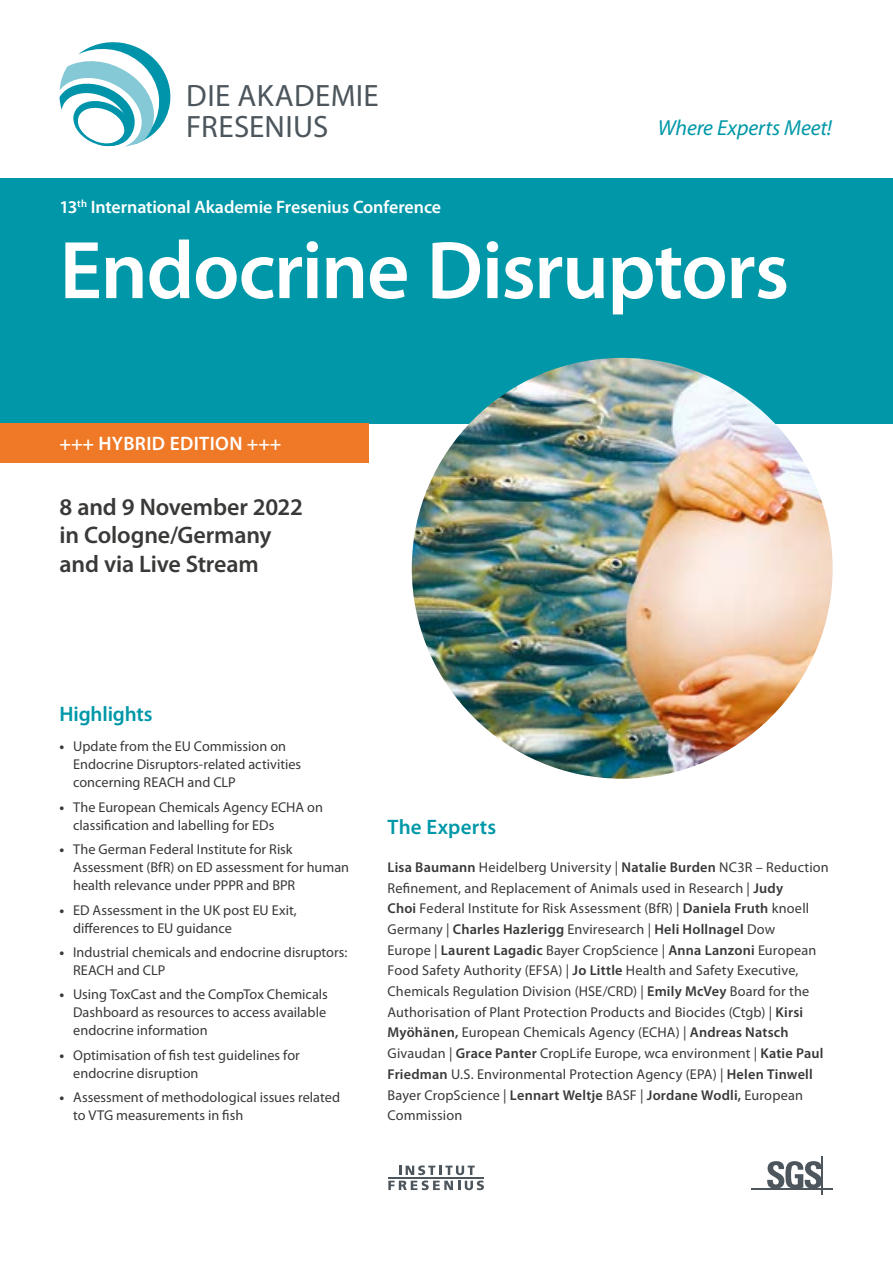
<style>
.page{position:relative;width:893px;height:1263px;background:#fff}
.page>*{position:absolute;margin:0;border:0;box-sizing:border-box;transform-origin:0 0}
.t1{font:600 82.5px "Myriad Pro";letter-spacing:-.02em;color:#fff}
.t2{font:31.05px/31px "Myriad Pro";letter-spacing:.01em;color:#4c565c}
.t3{font:600 24px/28.8px "Myriad Pro";letter-spacing:-.005em;color:#3a3938}
.t4{font:italic 21.75px "Myriad Pro";letter-spacing:-.005em;color:#0098a8}
.t5{font:600 21px "Myriad Pro";color:#0098a8}
.t6{font:600 19.5px "Myriad Pro";letter-spacing:.02em;color:#fff}
.t7{font:600 18px "Myriad Pro";letter-spacing:-.005em;color:#fff}
.t8{font:14.25px/20.7px "Myriad Pro";letter-spacing:.005em;color:#3a3938}
.s1{font-weight:700}
.s2{font-weight:600}
</style>
<div class="page">
<div style="left:0;top:178px;width:893px;height:245px;background:#0098a8"></div>
<svg style="left:60px;top:42px;width:111px;height:105px"></svg>
<svg style="left:388px;top:1165px;width:96px;height:25px"></svg>
<hr style="left:388px;top:1177px;width:96px;height:2px;background:#4c565c">
<svg style="left:767px;top:1161px;width:55px;height:27px"></svg>
<hr style="left:751px;top:1188px;width:81px;height:1px;background:#4c565c">
<hr style="left:822px;top:1157px;width:1px;height:38px;background:#4c565c">
<img style="left:412px;top:358px;width:421px;height:421px;border-radius:210px">
<div style="left:0;top:423px;width:369px;height:40px;background:#ef7926"></div>
<h2 class="t2" style="left:186px;top:79px;width:194px">DIE AKADEMIE<br>FRESENIUS</h2>
<p class="t7" style="left:60px;top:196px;width:383px">13<sup>th</sup> International Akademie Fresenius Conference</p>
<h3 class="t4" style="left:658px;top:114px;width:176px">Where Experts Meet!</h3>
<h1 class="t1" style="left:60px;top:218px;width:731px">Endocrine Disruptors</h1>
<h3 class="t6" style="left:60px;top:431px;width:223px">+++ HYBRID EDITION +++</h3>
<h3 class="t3" style="left:60px;top:491px;width:245px">8 and 9 November 2022 in Cologne/Germany and via Live Stream</h3>
<h3 class="t5" style="left:60px;top:700px;width:95px">Highlights</h3>
<p class="t8" style="left:73px;top:737px;width:230px;line-height:18px;text-indent:-14px"><span class="s1">•</span> Update from the EU Commission on<br>Endocrine Disruptors-related activities concerning REACH and CLP</p>
<p class="t8" style="left:73px;top:798px;width:251px;line-height:18px;text-indent:-14px"><span class="s1">•</span> The European Chemicals Agency ECHA on classification and labelling for EDs</p>
<p class="t8" style="left:73px;top:840px;width:277px;line-height:18px;text-indent:-14px"><span class="s1">•</span> The German Federal Institute for Risk<br>Assessment (BfR) on ED assessment for human health relevance under PPPR and BPR</p>
<p class="t8" style="left:73px;top:900px;width:225px;line-height:18px;text-indent:-14px"><span class="s1">•</span> ED Assessment in the UK post EU Exit, differences to EU guidance</p>
<p class="t8" style="left:73px;top:943px;width:276px;line-height:18px;text-indent:-14px"><span class="s1">•</span> Industrial chemicals and endocrine disruptors:<br>REACH and CLP</p>
<p class="t8" style="left:73px;top:985px;width:256px;line-height:18px;text-align:justify;text-indent:-14px"><span class="s1">•</span> Using ToxCast and the CompTox Chemicals Dashboard as resources to access available endocrine information</p>
<p class="t8" style="left:73px;top:1046px;width:228px;line-height:18px;text-indent:-14px"><span class="s1">•</span> Optimisation of fish test guidelines for endocrine disruption</p>
<p class="t8" style="left:73px;top:1088px;width:268px;line-height:18px;text-indent:-14px"><span class="s1">•</span> Assessment of methodological issues related to VTG measurements in fish</p>
<h3 class="t5" style="left:388px;top:814px;width:110px">The Experts</h3>
<p class="t8" style="left:388px;top:857px;width:443px"><span class="s2">Lisa Baumann</span> Heidelberg University | <span class="s2">Natalie Burden</span> NC3R – Reduction Refinement, and Replacement of Animals used in Research | <span class="s2">Judy<br>Choi</span> Federal Institute for Risk Assessment (BfR) | <span class="s2">Daniela Fruth</span> knoell Germany | <span class="s2">Charles Hazlerigg</span> Enviresearch | <span class="s2">Heli Hollnagel</span> Dow<br>Europe | <span class="s2">Laurent Lagadic</span> Bayer CropScience | <span class="s2">Anna Lanzoni</span> European Food Safety Authority (EFSA) | <span class="s2">Jo Little</span> Health and Safety Executive, Chemicals Regulation Division (HSE/CRD) | <span class="s2">Emily McVey</span> Board for the Authorisation of Plant Protection Products and Biocides (Ctgb) | <span class="s2">Kirsi Myöhänen,</span> European Chemicals Agency (ECHA) | <span class="s2">Andreas Natsch </span>Givaudan | <span class="s2">Grace Panter</span> CropLife Europe, wca environment | <span class="s2">Katie Paul Friedman</span> U.S. Environmental Protection Agency (EPA) | <span class="s2">Helen Tinwell </span>Bayer CropScience | <span class="s2">Lennart Weltje</span> BASF | <span class="s2">Jordane Wodli,</span> European Commission</p>
</div>
